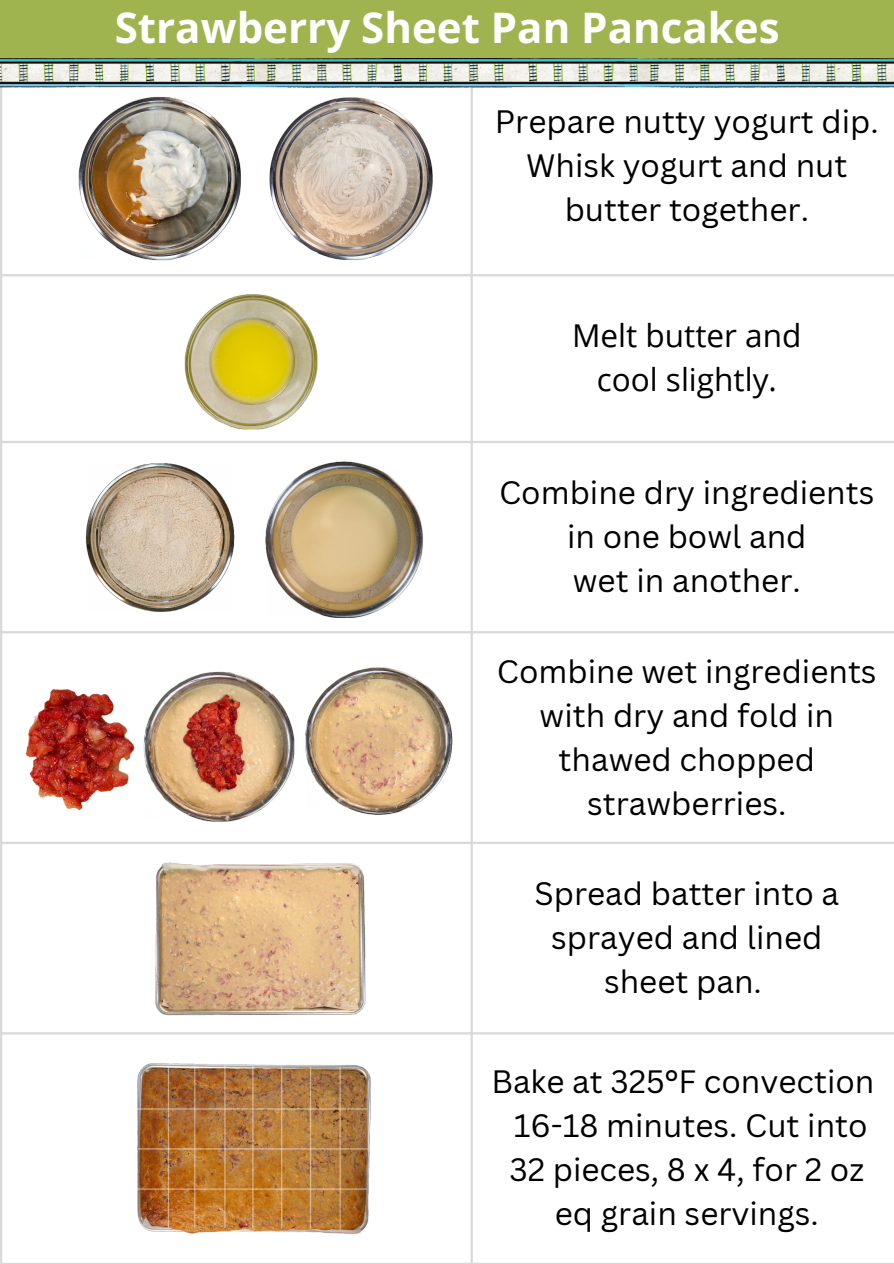
<style>
.page{position:relative;width:894px;height:1264px;background:#fff}
.page>*{position:absolute;margin:0;border:0;box-sizing:border-box;transform-origin:0 0}
.t1{font:700 42px "Open Sans";color:#fff}
.t2{font:31.5px/44px "Canva Sans";color:#000;text-align:center}
.t3{font:31.5px/44px "Open Sans";color:#000;text-align:center}
</style>
<div class="page">
<hr style="left:0;top:59px;width:2px;height:1203px;background:#d9d9d9">
<hr style="left:470px;top:59px;width:2px;height:1203px;background:#d9d9d9">
<hr style="left:893px;top:59px;width:1px;height:1203px;background:#d9d9d9">
<hr style="left:0;top:274px;width:893px;height:2px;background:#d9d9d9">
<hr style="left:0;top:441px;width:893px;height:2px;background:#d9d9d9">
<hr style="left:0;top:631px;width:893px;height:2px;background:#d9d9d9">
<hr style="left:0;top:841px;width:893px;height:3px;background:#d9d9d9">
<hr style="left:0;top:1032px;width:893px;height:2px;background:#d9d9d9">
<hr style="left:0;top:1262px;width:893px;height:1px;background:#d9d9d9">
<div style="left:0;top:0;width:892px;height:78px;background:#9fb44f"></div>
<img style="left:38px;top:96px;width:192px;height:181px">
<img style="left:230px;top:90px;width:241px;height:207px">
<img style="left:281px;top:429px;width:190px;height:210px">
<img style="left:25px;top:689px;width:84px;height:121px">
<img style="left:109px;top:671px;width:168px;height:171px">
<img style="left:277px;top:639px;width:212px;height:207px">
<img style="left:138px;top:814px;width:257px;height:221px">
<img style="left:113px;top:1015px;width:280px;height:248px">
<img style="left:156px;top:273px;width:188px;height:184px">
<img style="left:38px;top:412px;width:243px;height:238px">
<img style="left:511px;top:59px;width:382px;height:29px">
<img style="left:0;top:59px;width:511px;height:31px">
<h1 class="t1" style="left:115px;top:-1px;width:666px">Strawberry Sheet Pan Pancakes</h1>
<p class="t2" style="left:494px;top:99px;width:385px">Prepare nutty yogurt dip.<br>Whisk yogurt and nut butter together.</p>
<p class="t3" style="left:572px;top:313px;width:231px">Melt butter and cool slightly.</p>
<p class="t2" style="left:499px;top:470px;width:376px">Combine dry ingredients in one bowl and<br>wet in another.</p>
<p class="t2" style="left:497px;top:648px;width:381px">Combine wet ingredients with dry and fold in thawed chopped strawberries.</p>
<p class="t2" style="left:534px;top:870px;width:306px">Spread batter into a sprayed and lined sheet pan.</p>
<p class="t2" style="left:491px;top:1058px;width:384px">Bake at 325°F convection<br>16-18 minutes. Cut into<br>32 pieces, 8 x 4, for 2 oz eq grain servings.</p>
</div>
